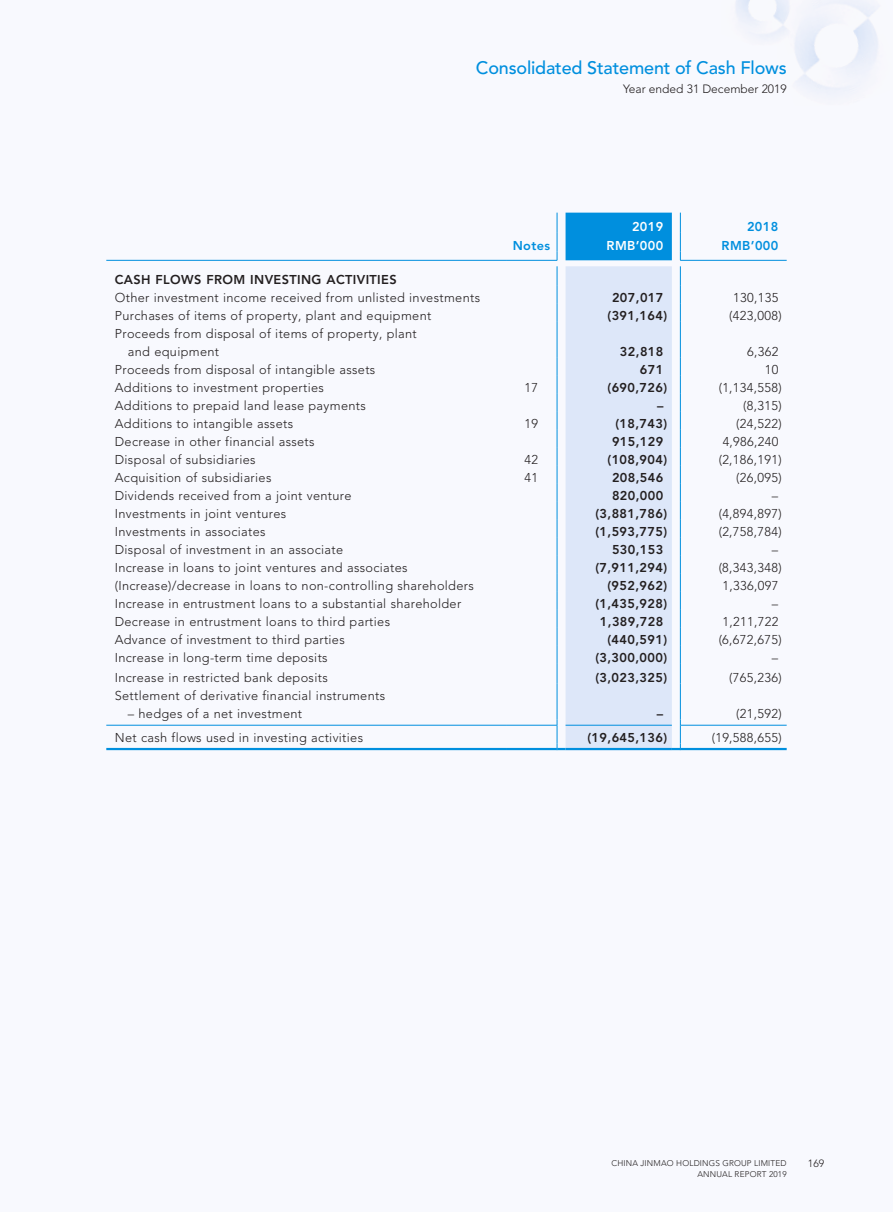
<style>
.page{position:relative;width:893px;height:1212px;background:#f8f9fe}
.page>*{position:absolute;margin:0;border:0;box-sizing:border-box;transform-origin:0 0}
.t1{font:500 18px "Avenir LT Std";letter-spacing:-.01em;color:#008fde}
.t2{font:300 12.75px/18px "Avenir LT Std";letter-spacing:.025em;color:#231f20}
.t3{font:800 12.75px "Avenir LT Std";letter-spacing:.03em;color:#231f20}
.t4{font:800 12.75px "Avenir LT Std";letter-spacing:.03em;color:#008fde}
.t5{font:800 12.75px "Avenir LT Std";letter-spacing:.03em;color:#fff}
.t6{font:300 12px "Avenir LT Std";color:#231f20}
.t7{font:300 10.5px "Avenir LT Std";color:#231f20}
.t8{font:300 8.25px/10.5px "Avenir LT Std";letter-spacing:.02em;color:#231f20;text-align:right}
</style>
<div class="page">
<img style="left:795px;top:1px;width:83px;height:89px">
<img style="left:736px;top:0;width:63px;height:46px">
<div style="left:566px;top:213px;width:106px;height:47px;background:#008fde"></div>
<div style="left:566px;top:266px;width:106px;height:482px;background:#dde7f9"></div>
<hr style="left:106px;top:260px;width:400px;height:1px;background:#008fde">
<hr style="left:506px;top:260px;width:51px;height:1px;background:#008fde">
<hr style="left:680px;top:260px;width:107px;height:1px;background:#008fde">
<svg style="left:557px;top:213px;width:1px;height:47px"></svg>
<svg style="left:557px;top:266px;width:1px;height:56px"></svg>
<hr style="left:557px;top:322px;width:1px;height:36px;background:#008fde">
<svg style="left:557px;top:358px;width:1px;height:325px"></svg>
<hr style="left:557px;top:683px;width:1px;height:36px;background:#008fde">
<svg style="left:680px;top:213px;width:1px;height:47px"></svg>
<svg style="left:680px;top:266px;width:1px;height:56px"></svg>
<hr style="left:680px;top:322px;width:1px;height:36px;background:#008fde">
<svg style="left:680px;top:358px;width:1px;height:325px"></svg>
<hr style="left:680px;top:683px;width:1px;height:36px;background:#008fde">
<hr style="left:106px;top:725px;width:400px;height:1px;background:#008fde">
<hr style="left:506px;top:725px;width:51px;height:1px;background:#008fde">
<hr style="left:566px;top:725px;width:106px;height:1px;background:#008fde">
<hr style="left:681px;top:725px;width:106px;height:1px;background:#008fde">
<hr style="left:106px;top:748px;width:400px;height:2px;background:#008fde">
<hr style="left:506px;top:748px;width:51px;height:2px;background:#008fde">
<svg style="left:557px;top:719px;width:9px;height:31px"></svg>
<hr style="left:566px;top:748px;width:106px;height:2px;background:#008fde">
<svg style="left:672px;top:719px;width:9px;height:31px"></svg>
<hr style="left:681px;top:748px;width:106px;height:2px;background:#008fde">
<h1 class="t1" style="left:476px;top:58px;width:312px">Consolidated Statement of Cash Flows</h1>
<p class="t6" style="left:623px;top:82px;width:165px">Year ended 31 December 2019</p>
<p class="t5" style="left:632px;top:219px;width:33px">2019</p>
<p class="t4" style="left:747px;top:219px;width:33px">2018</p>
<p class="t4" style="left:513px;top:238px;width:39px">Notes</p>
<p class="t5" style="left:607px;top:238px;width:58px">RMB’000</p>
<p class="t4" style="left:722px;top:238px;width:58px">RMB’000</p>
<p class="t3" style="left:115px;top:272px;width:283px">CASH FLOWS FROM INVESTING ACTIVITIES</p>
<p class="t2" style="left:115px;top:289px;width:367px">Other investment income received from unlisted investments</p>
<p class="t3" style="left:612px;top:290px;width:53px">207,017</p>
<p class="t2" style="left:733px;top:289px;width:47px">130,135</p>
<p class="t2" style="left:115px;top:307px;width:318px">Purchases of items of property, plant and equipment</p>
<p class="t3" style="left:607px;top:308px;width:61px">(391,164)</p>
<p class="t2" style="left:729px;top:307px;width:54px">(423,008)</p>
<p class="t2" style="left:128px;top:325px;width:290px;text-indent:-13px">Proceeds from disposal of items of property, plant and equipment</p>
<p class="t3" style="left:620px;top:344px;width:45px">32,818</p>
<p class="t2" style="left:747px;top:343px;width:33px">6,362</p>
<p class="t2" style="left:115px;top:361px;width:262px">Proceeds from disposal of intangible assets</p>
<p class="t3" style="left:640px;top:362px;width:25px">671</p>
<p class="t2" style="left:765px;top:361px;width:15px">10</p>
<p class="t2" style="left:115px;top:379px;width:211px">Additions to investment properties</p>
<p class="t2" style="left:525px;top:379px;width:15px">17</p>
<p class="t3" style="left:607px;top:380px;width:61px">(690,726)</p>
<p class="t2" style="left:719px;top:379px;width:64px">(1,134,558)</p>
<p class="t2" style="left:115px;top:397px;width:253px">Additions to prepaid land lease payments</p>
<p class="t3" style="left:657px;top:398px;width:8px">–</p>
<p class="t2" style="left:743px;top:397px;width:40px">(8,315)</p>
<p class="t2" style="left:115px;top:415px;width:180px">Additions to intangible assets</p>
<p class="t2" style="left:525px;top:415px;width:15px">19</p>
<p class="t3" style="left:615px;top:416px;width:53px">(18,743)</p>
<p class="t2" style="left:736px;top:415px;width:47px">(24,522)</p>
<p class="t2" style="left:115px;top:433px;width:201px">Decrease in other financial assets</p>
<p class="t3" style="left:612px;top:434px;width:53px">915,129</p>
<p class="t2" style="left:723px;top:433px;width:57px">4,986,240</p>
<p class="t2" style="left:115px;top:451px;width:142px">Disposal of subsidiaries</p>
<p class="t2" style="left:525px;top:451px;width:15px">42</p>
<p class="t3" style="left:607px;top:452px;width:61px">(108,904)</p>
<p class="t2" style="left:719px;top:451px;width:64px">(2,186,191)</p>
<p class="t2" style="left:115px;top:469px;width:158px">Acquisition of subsidiaries</p>
<p class="t2" style="left:525px;top:469px;width:15px">41</p>
<p class="t3" style="left:612px;top:470px;width:53px">208,546</p>
<p class="t2" style="left:736px;top:469px;width:47px">(26,095)</p>
<p class="t2" style="left:115px;top:487px;width:238px">Dividends received from a joint venture</p>
<p class="t3" style="left:612px;top:488px;width:53px">820,000</p>
<p class="t2" style="left:772px;top:487px;width:8px">–</p>
<p class="t2" style="left:115px;top:505px;width:173px">Investments in joint ventures</p>
<p class="t3" style="left:595px;top:506px;width:73px">(3,881,786)</p>
<p class="t2" style="left:719px;top:505px;width:64px">(4,894,897)</p>
<p class="t2" style="left:115px;top:523px;width:152px">Investments in associates</p>
<p class="t3" style="left:595px;top:524px;width:73px">(1,593,775)</p>
<p class="t2" style="left:719px;top:523px;width:64px">(2,758,784)</p>
<p class="t2" style="left:115px;top:541px;width:230px">Disposal of investment in an associate</p>
<p class="t3" style="left:612px;top:542px;width:53px">530,153</p>
<p class="t2" style="left:772px;top:541px;width:8px">–</p>
<p class="t2" style="left:115px;top:559px;width:294px">Increase in loans to joint ventures and associates</p>
<p class="t3" style="left:595px;top:560px;width:73px">(7,911,294)</p>
<p class="t2" style="left:719px;top:559px;width:64px">(8,343,348)</p>
<p class="t2" style="left:115px;top:577px;width:361px">(Increase)/decrease in loans to non-controlling shareholders</p>
<p class="t3" style="left:607px;top:578px;width:61px">(952,962)</p>
<p class="t2" style="left:723px;top:577px;width:57px">1,336,097</p>
<p class="t2" style="left:115px;top:595px;width:348px">Increase in entrustment loans to a substantial shareholder</p>
<p class="t3" style="left:595px;top:596px;width:73px">(1,435,928)</p>
<p class="t2" style="left:772px;top:595px;width:8px">–</p>
<p class="t2" style="left:115px;top:613px;width:277px">Decrease in entrustment loans to third parties</p>
<p class="t3" style="left:600px;top:614px;width:65px">1,389,728</p>
<p class="t2" style="left:723px;top:613px;width:57px">1,211,722</p>
<p class="t2" style="left:115px;top:631px;width:232px">Advance of investment to third parties</p>
<p class="t3" style="left:607px;top:632px;width:61px">(440,591)</p>
<p class="t2" style="left:719px;top:631px;width:64px">(6,672,675)</p>
<p class="t2" style="left:115px;top:649px;width:214px">Increase in long-term time deposits</p>
<p class="t3" style="left:595px;top:650px;width:73px">(3,300,000)</p>
<p class="t2" style="left:772px;top:649px;width:8px">–</p>
<p class="t2" style="left:115px;top:668px;width:214px">Increase in restricted bank deposits</p>
<p class="t3" style="left:595px;top:670px;width:73px">(3,023,325)</p>
<p class="t2" style="left:729px;top:668px;width:54px">(765,236)</p>
<p class="t2" style="left:115px;top:686px;width:272px">Settlement of derivative financial instruments</p>
<p class="t2" style="left:128px;top:704px;width:176px">– hedges of a net investment</p>
<p class="t3" style="left:657px;top:706px;width:8px">–</p>
<p class="t2" style="left:736px;top:704px;width:47px">(21,592)</p>
<p class="t2" style="left:115px;top:728px;width:250px">Net cash flows used in investing activities</p>
<p class="t3" style="left:587px;top:730px;width:81px">(19,645,136)</p>
<p class="t2" style="left:712px;top:728px;width:71px">(19,588,655)</p>
<p class="t8" style="left:611px;top:1158px;width:177px">CHINA JINMAO HOLDINGS GROUP LIMITED<br>ANNUAL REPORT 2019</p>
<p class="t7" style="left:808px;top:1157px;width:18px">169</p>
</div>
